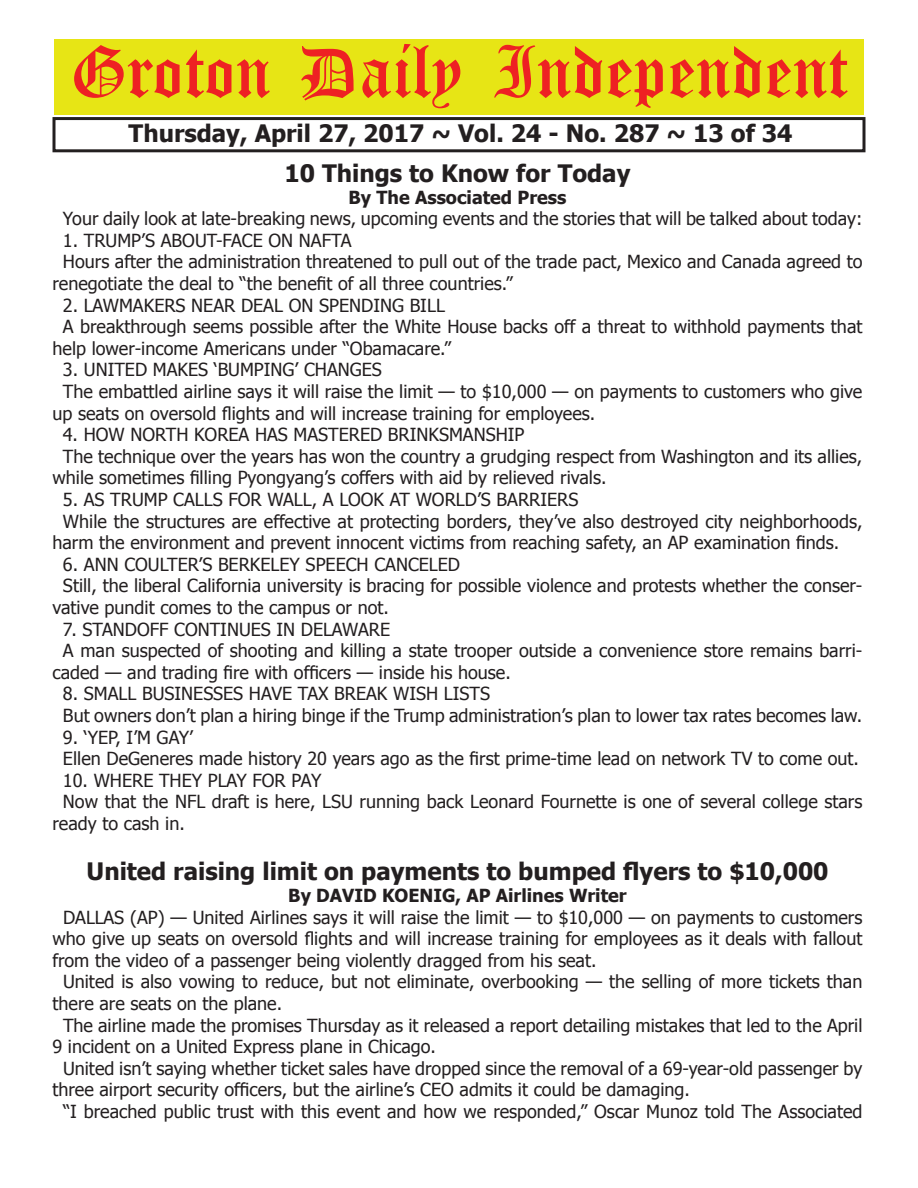
<style>
.page{position:relative;width:918px;height:1188px;background:#fff}
.page>*{position:absolute;margin:0;border:0;box-sizing:border-box;transform-origin:0 0}
.t1{font:54px "Old English Five";color:#ee2123}
.t2{font:700 24px/40px "Tahoma";color:#231f20;text-align:center}
.t3{font:18px/21.6px "Tahoma";color:#231f20}
.t4{font:700 18px "Tahoma";color:#231f20}
</style>
<div class="page">
<div style="left:52px;top:117px;width:814px;height:35px;border:3px solid #231f20"></div>
<div style="left:54px;top:40px;width:810px;height:75px;background:#e7e515"></div>
<h1 class="t1" style="left:70px;top:47px;width:779px">Groton Daily Independent</h1>
<h2 class="t2" style="left:129px;top:112px;width:665px">Thursday, April 27, 2017 ~ Vol. 24 - No. 287 ~ 13 of 34<br>10 Things to Know for Today</h2>
<p class="t4" style="left:349px;top:184px;width:219px">By The Associated Press</p>
<p class="t3" style="left:63px;top:207px;width:801px">Your daily look at late-breaking news, upcoming events and the stories that will be talked about today:</p>
<p class="t3" style="left:63px;top:229px;width:290px">1. TRUMP’S ABOUT-FACE ON NAFTA</p>
<p class="t3" style="left:63px;top:250px;width:801px">Hours after the administration threatened to pull out of the trade pact, Mexico and Canada agreed to</p>
<p class="t3" style="left:52px;top:272px;width:462px">renegotiate the deal to “the benefit of all three countries.”</p>
<p class="t3" style="left:63px;top:294px;width:383px">2. LAWMAKERS NEAR DEAL ON SPENDING BILL</p>
<p class="t3" style="left:63px;top:315px;width:801px">A breakthrough seems possible after the White House backs off a threat to withhold payments that</p>
<p class="t3" style="left:52px;top:337px;width:400px">help lower-income Americans under “Obamacare.”</p>
<p class="t3" style="left:63px;top:358px;width:320px">3. UNITED MAKES ‘BUMPING’ CHANGES</p>
<p class="t3" style="left:63px;top:380px;width:801px">The embattled airline says it will raise the limit — to $10,000 — on payments to customers who give</p>
<p class="t3" style="left:52px;top:402px;width:544px">up seats on oversold flights and will increase training for employees.</p>
<p class="t3" style="left:63px;top:423px;width:463px">4. HOW NORTH KOREA HAS MASTERED BRINKSMANSHIP</p>
<p class="t3" style="left:63px;top:445px;width:801px">The technique over the years has won the country a grudging respect from Washington and its allies,</p>
<p class="t3" style="left:52px;top:466px;width:556px">while sometimes filling Pyongyang’s coffers with aid by relieved rivals.</p>
<p class="t3" style="left:63px;top:488px;width:517px">5. AS TRUMP CALLS FOR WALL, A LOOK AT WORLD’S BARRIERS</p>
<p class="t3" style="left:63px;top:510px;width:801px">While the structures are effective at protecting borders, they’ve also destroyed city neighborhoods,</p>
<p class="t3" style="left:52px;top:531px;width:788px">harm the environment and prevent innocent victims from reaching safety, an AP examination finds.</p>
<p class="t3" style="left:63px;top:553px;width:399px">6. ANN COULTER’S BERKELEY SPEECH CANCELED</p>
<p class="t3" style="left:63px;top:574px;width:801px">Still, the liberal California university is bracing for possible violence and protests whether the conser-</p>
<p class="t3" style="left:52px;top:596px;width:338px">vative pundit comes to the campus or not.</p>
<p class="t3" style="left:63px;top:618px;width:329px">7. STANDOFF CONTINUES IN DELAWARE</p>
<p class="t3" style="left:63px;top:639px;width:801px">A man suspected of shooting and killing a state trooper outside a convenience store remains barri-</p>
<p class="t3" style="left:52px;top:661px;width:460px">caded — and trading fire with officers — inside his house.</p>
<p class="t3" style="left:63px;top:682px;width:801px">8. SMALL BUSINESSES HAVE TAX BREAK WISH LISTS<br>But owners don’t plan a hiring binge if the Trump administration’s plan to lower tax rates becomes law.</p>
<p class="t3" style="left:63px;top:726px;width:798px">9. ‘YEP, I’M GAY’<br>Ellen DeGeneres made history 20 years ago as the first prime-time lead on network TV to come out.</p>
<p class="t3" style="left:63px;top:769px;width:260px">10. WHERE THEY PLAY FOR PAY</p>
<p class="t3" style="left:63px;top:790px;width:801px">Now that the NFL draft is here, LSU running back Leonard Fournette is one of several college stars</p>
<p class="t3" style="left:52px;top:812px;width:134px">ready to cash in.</p>
<h2 class="t2" style="left:87px;top:850px;width:744px">United raising limit on payments to bumped flyers to $10,000</h2>
<p class="t4" style="left:288px;top:883px;width:340px">By DAVID KOENIG, AP Airlines Writer</p>
<p class="t3" style="left:63px;top:906px;width:801px">DALLAS (AP) — United Airlines says it will raise the limit — to $10,000 — on payments to customers</p>
<p class="t3" style="left:53px;top:927px;width:811px">who give up seats on oversold flights and will increase training for employees as it deals with fallout</p>
<p class="t3" style="left:53px;top:949px;width:545px">from the video of a passenger being violently dragged from his seat.</p>
<p class="t3" style="left:63px;top:970px;width:801px">United is also vowing to reduce, but not eliminate, overbooking — the selling of more tickets than</p>
<p class="t3" style="left:53px;top:992px;width:231px">there are seats on the plane.</p>
<p class="t3" style="left:63px;top:1014px;width:801px">The airline made the promises Thursday as it released a report detailing mistakes that led to the April</p>
<p class="t3" style="left:53px;top:1035px;width:385px">9 incident on a United Express plane in Chicago.</p>
<p class="t3" style="left:63px;top:1057px;width:801px">United isn’t saying whether ticket sales have dropped since the removal of a 69-year-old passenger by</p>
<p class="t3" style="left:53px;top:1078px;width:639px">three airport security officers, but the airline’s CEO admits it could be damaging.</p>
<p class="t3" style="left:63px;top:1100px;width:801px">“I breached public trust with this event and how we responded,” Oscar Munoz told The Associated</p>
</div>
